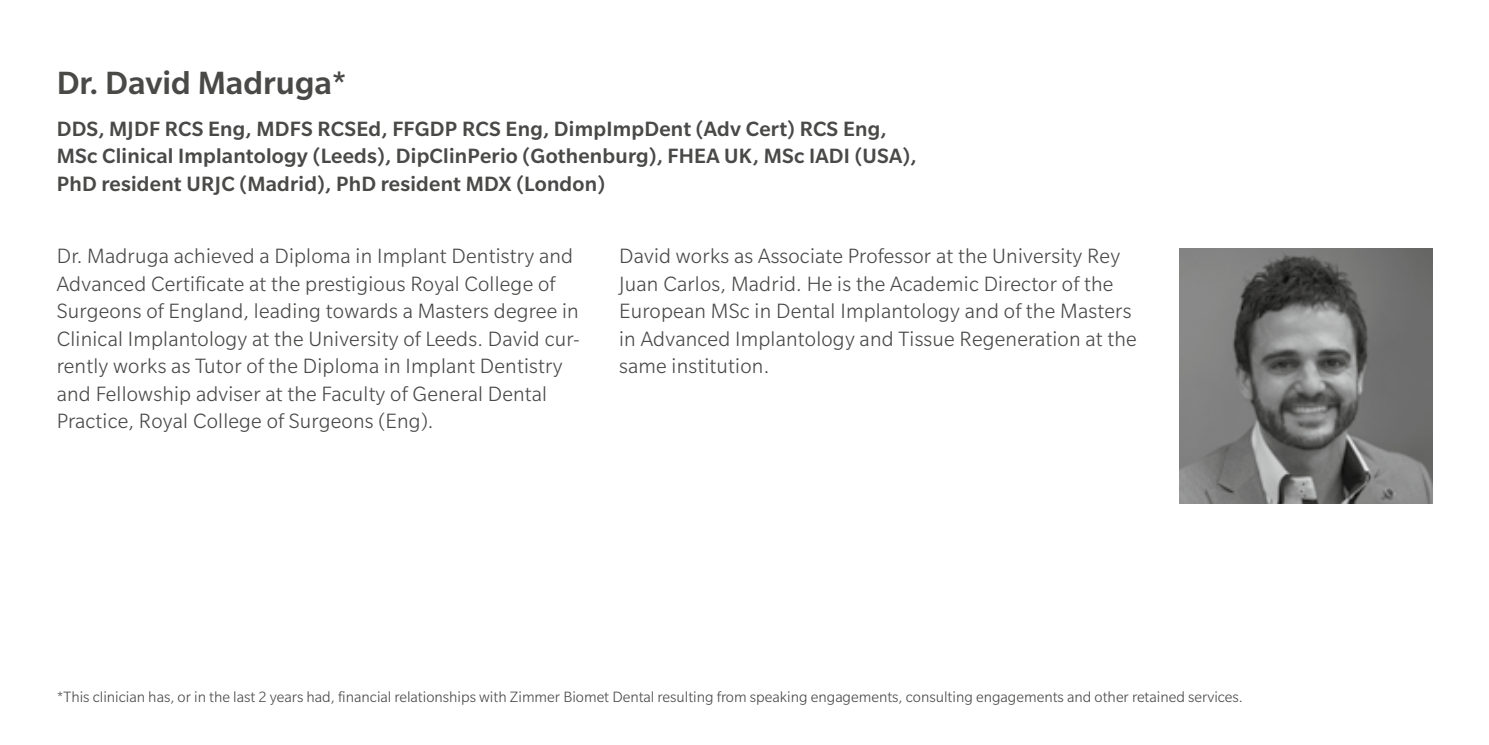
<style>
.page{position:relative;width:1489px;height:745px;background:#fff}
.page>*{position:absolute;margin:0;border:0;box-sizing:border-box;transform-origin:0 0}
.t1{font:500 35px "Slate Pro";color:#494948}
.t2{font:300 22.5px/27.5px "Slate Pro";letter-spacing:.01em;color:#494948}
.t3{font:500 22.5px/27.5px "Slate Pro";letter-spacing:.01em;color:#494948}
.t4{font:300 16.25px "Slate Pro";color:#494948}
</style>
<div class="page">
<img style="left:1179px;top:248px;width:252px;height:255px">
<h1 class="t1" style="left:57px;top:64px;width:291px">Dr. David Madruga*</h1>
<p class="t3" style="left:57px;top:114px;width:861px">DDS, MJDF RCS Eng, MDFS RCSEd, FFGDP RCS Eng, DimpImpDent (Adv Cert) RCS Eng,<br>MSc Clinical Implantology (Leeds), DipClinPerio (Gothenburg), FHEA UK, MSc IADI (USA),<br>PhD resident URJC (Madrid), PhD resident MDX (London)</p>
<p class="t2" style="left:57px;top:242px;width:524px">Dr. Madruga achieved a Diploma in Implant Dentistry and Advanced Certificate at the prestigious Royal College of Surgeons of England, leading towards a Masters degree in Clinical Implantology at the University of Leeds. David cur&shy;rently works as Tutor of the Diploma in Implant Dentistry and Fellowship adviser at the Faculty of General Dental Practice, Royal College of Surgeons (Eng).</p>
<p class="t2" style="left:619px;top:242px;width:519px">David works as Associate Professor at the University Rey Juan Carlos, Madrid. He is the Academic Director of the European MSc in Dental Implantology and of the Masters in Advanced Implantology and Tissue Regeneration at the same institution.</p>
<p class="t4" style="left:57px;top:688px;width:1187px">*This clinician has, or in the last 2 years had, financial relationships with Zimmer Biomet Dental resulting from speaking engagements, consulting engagements and other retained services.</p>
</div>
